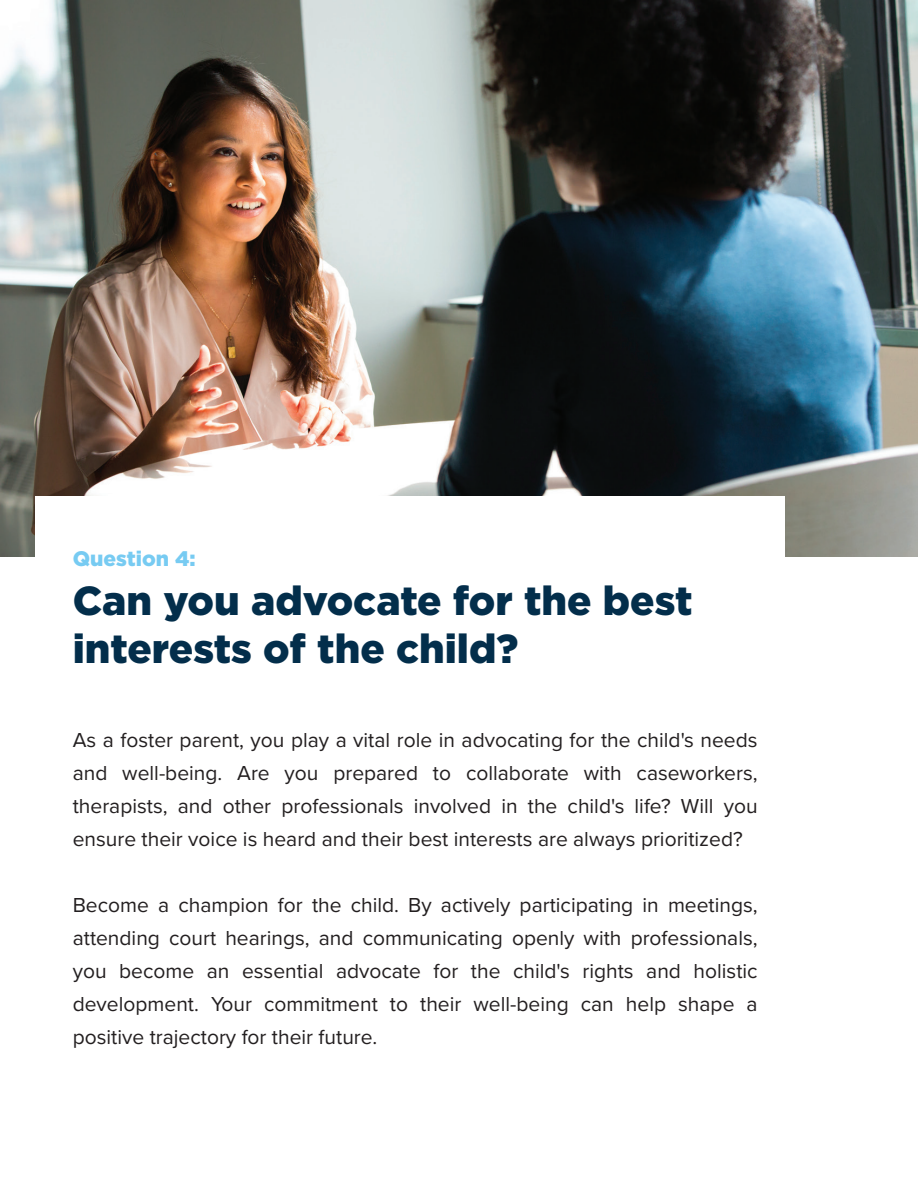
<style>
.page{position:relative;width:918px;height:1188px;background:#fff}
.page>*{position:absolute;margin:0;border:0;box-sizing:border-box;transform-origin:0 0}
.t1{font:900 40.5px/48.6px "Gotham";color:#032e4b}
.t2{font:21px/33px "Proxima Nova";color:#231f20;text-align:justify}
.t3{font:900 21px "Gotham";color:#77cbf2}
</style>
<div class="page">
<img style="left:0;top:1px;width:918px;height:556px">
<div style="left:36px;top:496px;width:749px;height:212px;background:#fff"></div>
<p class="t3" style="left:73px;top:547px;width:124px">Question 4:</p>
<h1 class="t1" style="left:73px;top:575px;width:621px">Can you advocate for the best interests of the child?</h1>
<p class="t2" style="left:73px;top:722px;width:686px">As a foster parent, you play a vital role in advocating for the child's needs and well-being. Are you prepared to collaborate with caseworkers, therapists, and other professionals involved in the child's life? Will you ensure their voice is heard and their best interests are always prioritized?</p>
<p class="t2" style="left:73px;top:887px;width:686px">Become a champion for the child. By actively participating in meetings, attending court hearings, and communicating openly with professionals, you become an essential advocate for the child's rights and holistic development. Your commitment to their well-being can help shape a positive trajectory for their future.</p>
</div>
